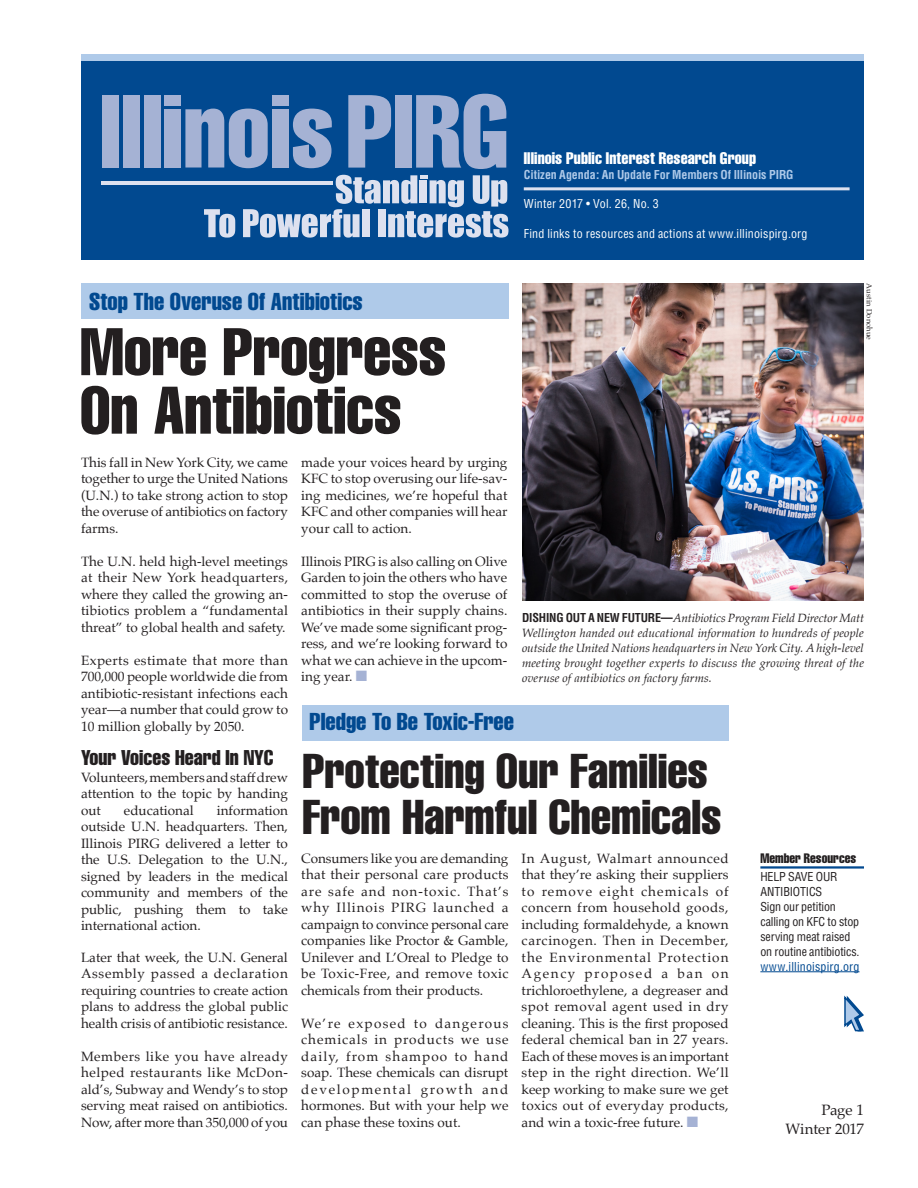
<style>
.page{position:relative;width:918px;height:1188px;background:#fff}
.page>*{position:absolute;margin:0;border:0;box-sizing:border-box;transform-origin:0 0}
.t1{font:extra-condensed 66px/58.5px "Helvetica";letter-spacing:-.005em;color:#231f20}
.t2{font:extra-condensed 48px/46.5px "Helvetica";letter-spacing:-.005em;color:#231f20}
.t3{font:extra-condensed 24px "Helvetica";color:#014990}
.SUBHEADS{font:extra-condensed 21px "Helvetica";color:#231f20}
.Line_1{font:extra-condensed 16.5px "Helvetica";letter-spacing:.005em;color:#fff}
.t4{font:15px/19.5px "Palatino";letter-spacing:-.015em;color:#231f20;text-align:right}
.Body_Text{font:13.5px/16.5px "Palatino";color:#231f20;text-align:justify}
.SUBHEADS-2{font:13.5px/16.5px "Palatino";color:#231f20;text-align:justify}
.t5{font:extra-condensed 13.5px "Helvetica";color:#231f20}
.t6{font:italic 12px/15px "Palatino";letter-spacing:.01em;color:#231f20;text-align:justify}
.Text{font:condensed 12px/15px "Helvetica";letter-spacing:-.01em;color:#231f20}
.Line_3_4{font:condensed 12px "Helvetica";letter-spacing:.015em;color:#fff}
.Line_2{font:700 condensed 12px "Helvetica";letter-spacing:-.005em;color:#afcae9}
.Text-2{font:condensed 12px "Helvetica";letter-spacing:.015em;color:#014990}
.t7{font:7.5px "Palatino";letter-spacing:.015em;color:#231f20}
.s1{color:#a5b2d4}
.s2{font-family:"Helvetica";font-weight:700;font-style:normal;font-stretch:condensed}
</style>
<div class="page">
<div style="left:81px;top:60px;width:783px;height:200px;background:#014990"></div>
<div style="left:81px;top:54px;width:783px;height:6px;background:#afcae9"></div>
<div style="left:81px;top:283px;width:427px;height:36px;background:#afcae9"></div>
<div style="left:302px;top:705px;width:427px;height:36px;background:#afcae9"></div>
<svg style="left:844px;top:995px;width:20px;height:37px"></svg>
<img style="left:522px;top:284px;width:342px;height:317px">
<hr style="left:760px;top:866px;width:104px;height:3px;background:#014990">
<hr style="left:760px;top:971px;width:99px;height:1px;background:#014990">
<svg style="left:348px;top:95px;width:43px;height:73px"></svg>
<div style="left:395px;top:95px;width:17px;height:73px;background:#a5b2d4"></div>
<svg style="left:416px;top:94px;width:90px;height:75px"></svg>
<div style="left:102px;top:95px;width:17px;height:73px;background:#a5b2d4"></div>
<div style="left:123px;top:95px;width:16px;height:73px;background:#a5b2d4"></div>
<div style="left:144px;top:95px;width:16px;height:73px;background:#a5b2d4"></div>
<div style="left:165px;top:109px;width:16px;height:59px;background:#a5b2d4"></div>
<div style="left:165px;top:95px;width:16px;height:10px;background:#a5b2d4"></div>
<svg style="left:185px;top:109px;width:83px;height:59px"></svg>
<div style="left:272px;top:109px;width:16px;height:59px;background:#a5b2d4"></div>
<div style="left:272px;top:95px;width:16px;height:10px;background:#a5b2d4"></div>
<svg style="left:293px;top:109px;width:39px;height:59px"></svg>
<svg style="left:204px;top:209px;width:31px;height:29px"></svg>
<svg style="left:243px;top:175px;width:265px;height:63px"></svg>
<hr style="left:102px;top:181px;width:231px;height:3px;background:#dde1ef">
<hr style="left:524px;top:187px;width:326px;height:3px;background:#dde1ef">
<h3 class="t3" style="left:89px;top:286px;width:275px">Stop The Overuse Of Antibiotics</h3>
<h1 class="t1" style="left:80px;top:322px;width:368px">More Progress<br>On Antibiotics</h1>
<p class="Line_1" style="left:524px;top:148px;width:234px">Illinois Public Interest Research Group</p>
<p class="Line_2" style="left:524px;top:167px;width:271px">Citizen Agenda: An Update For Members Of Illinois PIRG</p>
<p class="Line_3_4" style="left:524px;top:196px;width:137px">Winter 2017 • Vol. 26, No. 3</p>
<p class="Line_3_4" style="left:524px;top:226px;width:285px">Find links to resources and actions at www.illinoispirg.org</p>
<p class="t7" style="left:876px;top:283px;width:58px;rotate:90deg">Austin Donohue</p>
<p class="Body_Text" style="left:81px;top:454px;width:209px">This fall in New York City, we came together to urge the United Nations (U.N.) to take strong action to stop the overuse of antibiotics on factory farms.</p>
<p class="Body_Text" style="left:81px;top:553px;width:209px">The U.N. held high-level meetings at their New York headquarters, where they called the growing an&shy;tibiotics problem a “fundamental threat” to global health and safety.</p>
<p class="Body_Text" style="left:81px;top:652px;width:209px">Experts estimate that more than 700,000 people worldwide die from antibiotic-resistant infections each year—a number that could grow to 10 million globally by 2050.</p>
<p class="SUBHEADS" style="left:81px;top:744px;width:194px">Your Voices Heard In NYC</p>
<p class="SUBHEADS-2" style="left:81px;top:769px;width:208px">Volunteers, members and staff drew attention to the topic by handing out</p>
<p class="SUBHEADS-2" style="left:81px;top:802px;width:209px;text-indent:136px">information outside U.N. headquarters. Then, Illinois PIRG delivered a letter to the U.S. Delegation to the U.N., signed by leaders in the medical community and members of the public, pushing them to take international action.</p>
<p class="Body_Text" style="left:81px;top:949px;width:209px">Later that week, the U.N. General Assembly passed a declaration requiring countries to create action plans to address the global public health crisis of antibiotic resistance.</p>
<p class="Body_Text" style="left:81px;top:1048px;width:209px">Members like you have already helped restaurants like McDon&shy;ald’s, Subway and Wendy’s to stop serving meat raised on antibiotics.<br>Now, after more than 350,000 of you</p>
<p class="SUBHEADS-2" style="left:124px;top:802px;width:71px">educational</p>
<p class="Body_Text" style="left:301px;top:454px;width:208px">made your voices heard by urging KFC to stop overusing our life-sav&shy;ing medicines, we’re hopeful that KFC and other companies will hear your call to action.</p>
<p class="Body_Text" style="left:301px;top:553px;width:208px">Illinois PIRG is also calling on Olive Garden to join the others who have committed to stop the overuse of antibiotics in their supply chains.<br>We’ve made some significant prog&shy;ress, and we’re looking forward to what we can achieve in the upcom&shy;ing year. <span class="s1">■</span></p>
<p class="t6" style="left:522px;top:610px;width:344px"><span class="s2">DISHING OUT A NEW FUTURE—</span>Antibiotics Program Field Director Matt Wellington handed out educational information to hundreds of people outside the United Nations headquarters in New York City. A high-level meeting brought together experts to discuss the growing threat of the overuse of antibiotics on factory farms.</p>
<h3 class="t3" style="left:310px;top:707px;width:206px">Pledge To Be Toxic-Free</h3>
<h2 class="t2" style="left:302px;top:747px;width:421px">Protecting Our Families<br>From Harmful Chemicals</h2>
<p class="Body_Text" style="left:301px;top:850px;width:209px">Consumers like you are demanding that their personal care products are safe and non-toxic. That’s why Illinois PIRG launched a campaign to convince personal care companies like Proctor &amp; Gamble, Unilever and L’Oreal to Pledge to be Toxic-Free, and remove toxic chemicals from their products.</p>
<p class="Body_Text" style="left:301px;top:1015px;width:209px">We’re exposed to dangerous chemicals in products we use daily, from shampoo to hand soap. These chemicals can disrupt developmental growth and hormones. But with your help we can phase these toxins out.</p>
<p class="Body_Text" style="left:522px;top:850px;width:209px">In August, Walmart announced that they’re asking their suppliers to remove eight chemicals of concern from household goods, including formaldehyde, a known carcinogen. Then in December, the Environmental Protection Agency proposed a ban on trichloroethylene, a degreaser and spot removal agent used in dry cleaning. This is the first proposed federal chemical ban in 27 years.<br>Each of these moves is an important step in the right direction. We’ll keep working to make sure we get toxics out of everyday products, and win a toxic-free future. <span class="s1">■</span></p>
<p class="t5" style="left:760px;top:850px;width:97px">Member Resources</p>
<p class="Text" style="left:760px;top:869px;width:101px">HELP SAVE OUR<br>ANTIBIOTICS<br>Sign our petition calling on KFC to stop serving meat raised on routine antibiotics.</p>
<p class="Text-2" style="left:760px;top:959px;width:101px">www.illinoispirg.org</p>
<p class="t4" style="left:785px;top:1100px;width:80px">Page 1<br>Winter 2017</p>
</div>
